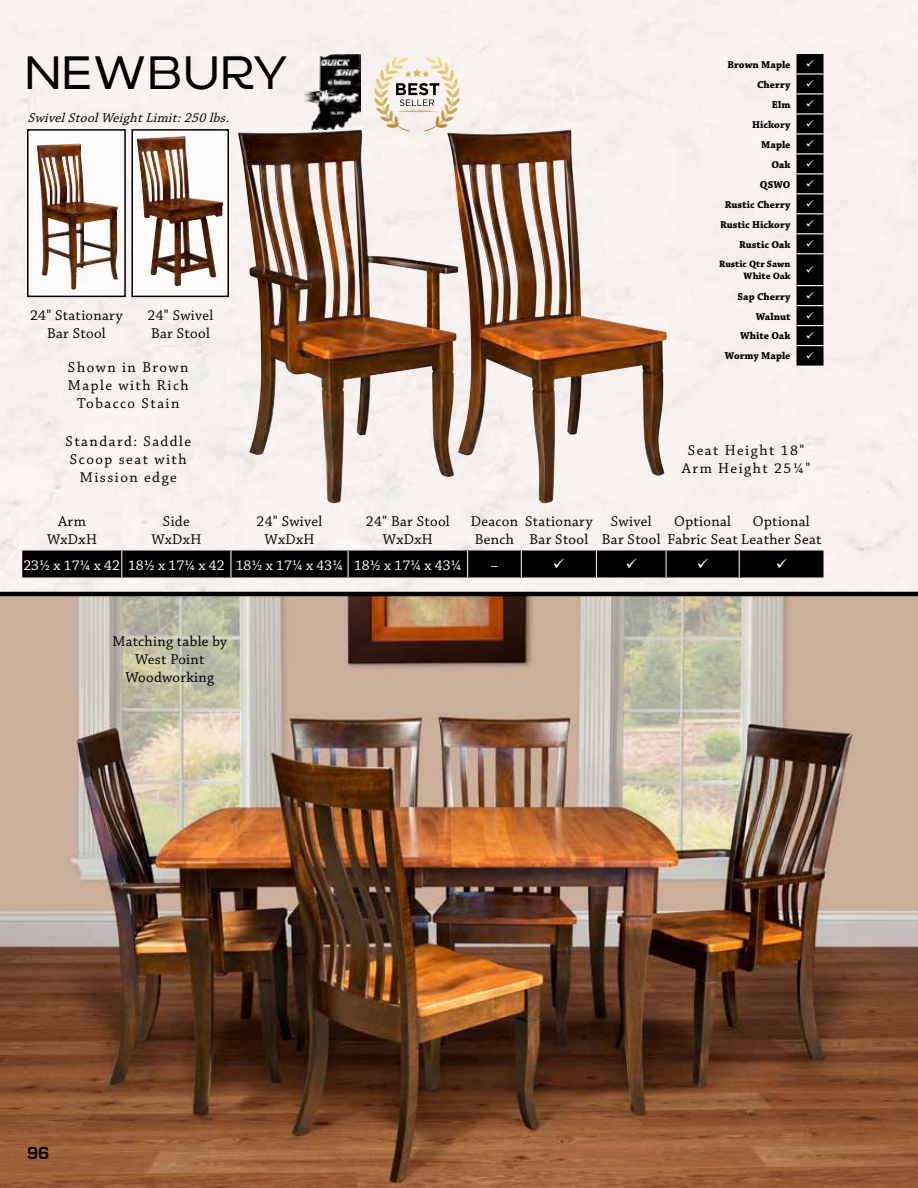
<style>
.page{position:relative;width:918px;height:1188px;background:#fff}
.page>*{position:absolute;margin:0;border:0;box-sizing:border-box;transform-origin:0 0}
.t1{font:45px "Restore Bk";letter-spacing:.1em;color:#000}
.t2{font:700 18px "Eurostile";color:#000}
.t3{font:15px/18px "Chaparral Pro";letter-spacing:.02em;color:#000;text-align:center}
.t4{font:15px/18px "Chaparral Pro";letter-spacing:.1em;color:#000;text-align:center}
.t5{font:15px "Chaparral Pro";color:#fff}
.t6{font:italic 13.5px "Chaparral Pro";color:#000}
.t7{font:700 10.5px "Chaparral Pro";color:#000}
.t8{font:700 9.75px/11.7px "Chaparral Pro";color:#000;text-align:right}
</style>
<div class="page">
<div style="left:0;top:0;width:918px;height:592px;background:#f7f2ef"></div>
<img style="left:0;top:596px;width:918px;height:592px">
<img style="left:238px;top:130px;width:209px;height:373px">
<img style="left:447px;top:130px;width:220px;height:373px">
<div style="left:132px;top:130px;width:96px;height:166px;background:#fff"></div>
<img style="left:137px;top:136px;width:86px;height:150px">
<div style="left:131px;top:129px;width:98px;height:168px;border:2px solid #000"></div>
<div style="left:28px;top:130px;width:97px;height:166px;background:#fff"></div>
<img style="left:37px;top:144px;width:81px;height:146px">
<div style="left:27px;top:129px;width:99px;height:168px;border:2px solid #000"></div>
<img style="left:302px;top:55px;width:58px;height:74px">
<svg style="left:376px;top:57px;width:76px;height:55px"></svg>
<hr style="left:0;top:592px;width:918px;height:4px;background:#000">
<svg style="left:796px;top:54px;width:28px;height:312px;background:#151515"></svg>
<svg style="left:22px;top:550px;width:802px;height:28px;background:#0b0b0b"></svg>
<h1 class="t1" style="left:27px;top:44px;width:262px">NEWBURY</h1>
<p class="t6" style="left:28px;top:110px;width:207px">SwivelStoolWeightLimit:250 lbs.</p>
<p class="t3" style="left:30px;top:307px;width:94px">24" Stationary<br>Bar Stool</p>
<p class="t3" style="left:148px;top:307px;width:67px;text-align:left">24" Swivel<br>Bar Stool</p>
<p class="t4" style="left:68px;top:359px;width:122px">Shown in Brown<br>Maple with Rich<br>Tobacco Stain</p>
<p class="t4" style="left:65px;top:432px;width:127px">Standard: Saddle<br>Scoop seat with<br>Mission edge</p>
<p class="t7" style="left:728px;top:58px;width:64px">Brown Maple</p>
<p class="t7" style="left:757px;top:78px;width:35px">Cherry</p>
<p class="t7" style="left:772px;top:98px;width:20px">Elm</p>
<p class="t7" style="left:752px;top:118px;width:40px">Hickory</p>
<p class="t7" style="left:761px;top:138px;width:31px">Maple</p>
<p class="t7" style="left:771px;top:158px;width:21px">Oak</p>
<p class="t7" style="left:760px;top:178px;width:32px">QSWO</p>
<p class="t7" style="left:725px;top:198px;width:67px">Rustic Cherry</p>
<p class="t7" style="left:720px;top:218px;width:72px">Rustic Hickory</p>
<p class="t7" style="left:739px;top:238px;width:53px">Rustic Oak</p>
<p class="t8" style="left:719px;top:259px;width:73px">Rustic Qtr Sawn<br>White Oak</p>
<p class="t7" style="left:737px;top:290px;width:55px">Sap Cherry</p>
<p class="t7" style="left:756px;top:310px;width:36px">Walnut</p>
<p class="t7" style="left:740px;top:330px;width:52px">White Oak</p>
<p class="t7" style="left:725px;top:350px;width:67px">Wormy Maple</p>
<p class="t4" style="left:682px;top:442px;width:130px">Seat Height 18"<br>Arm Height 25¼"</p>
<p class="t3" style="left:47px;top:513px;width:51px">Arm<br>WxDxH</p>
<p class="t3" style="left:151px;top:513px;width:51px">Side<br>WxDxH</p>
<p class="t3" style="left:257px;top:513px;width:67px">24" Swivel<br>WxDxH</p>
<p class="t3" style="left:366px;top:513px;width:85px">24" Bar Stool<br>WxDxH</p>
<p class="t3" style="left:471px;top:513px;width:49px;text-align:left">Deacon<br>Bench</p>
<p class="t3" style="left:525px;top:513px;width:69px;text-align:left">Stationary<br>Bar Stool</p>
<p class="t3" style="left:602px;top:513px;width:60px">Swivel<br>Bar Stool</p>
<p class="t3" style="left:667px;top:513px;width:156px;text-align:left;text-indent:7px">Optional<br>Fabric Seat Leather Seat</p>
<p class="t3" style="left:753px;top:513px;width:58px">Optional</p>
<p class="t5" style="left:23px;top:557px;width:440px">23½ x 17¼ x 42 18½ x 17¼ x 42 18½ x 17¼ x 43¼ 18½ x 17¼ x 43¼</p>
<p class="t5" style="left:491px;top:557px;width:9px">–</p>
<p class="t3" style="left:112px;top:633px;width:116px">Matching table by<br>West Point<br>Woodworking</p>
<p class="t2" style="left:27px;top:1144px;width:24px">96</p>
</div>
